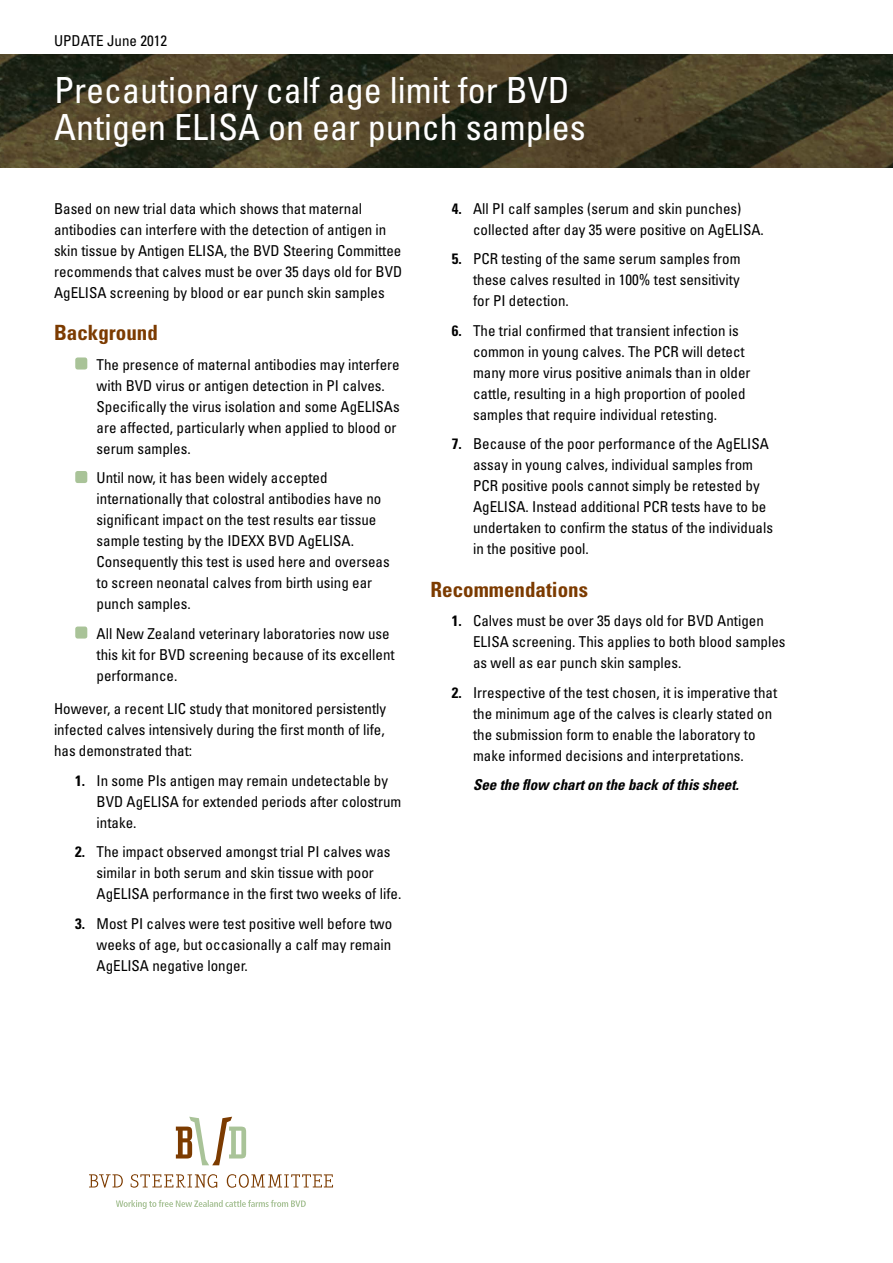
<style>
.page{position:relative;width:893px;height:1263px;background:#fff}
.page>*{position:absolute;margin:0;border:0;box-sizing:border-box;transform-origin:0 0}
.t1{font:condensed 36px/37.5px "Univers";color:#fff}
.t2{font:700 condensed 21px "Univers LT Std";color:#7c3b00}
.t3{font:condensed 15px/21px "Univers";color:#000}
.t4{font:italic 700 condensed 15px "Univers";color:#000}
.s1{font-weight:700}
</style>
<div class="page">
<svg style="left:116px;top:1200px;width:190px;height:9px"></svg>
<svg style="left:176px;top:1117px;width:70px;height:48px"></svg>
<svg style="left:131px;top:1174px;width:86px;height:14px"></svg>
<svg style="left:227px;top:1174px;width:106px;height:14px"></svg>
<svg style="left:89px;top:1174px;width:34px;height:14px"></svg>
<div style="left:75px;top:357px;width:12px;height:12px;background:#a9c398;border-radius:2px"></div>
<div style="left:75px;top:471px;width:12px;height:12px;background:#a9c398;border-radius:2px"></div>
<div style="left:75px;top:626px;width:12px;height:12px;background:#a9c398;border-radius:2px"></div>
<img style="left:0;top:55px;width:893px;height:112px">
<p class="t3" style="left:54px;top:30px;width:18px">Update</p>
<p class="t3" style="left:107px;top:30px;width:61px">June 2012</p>
<h1 class="t1" style="left:54px;top:70px;width:533px">Precautionary calf age limit for BVD<br>Antigen ELISA on ear punch samples</h1>
<p class="t3" style="left:54px;top:198px;width:350px">Based on new trial data which shows that maternal antibodies can interfere with the detection of antigen in skin tissue by Antigen ELISA, the BVD Steering Committee recommends that calves must be over 35 days old for BVD AgELISA screening by blood or ear punch skin samples</p>
<h2 class="t2" style="left:54px;top:320px;width:105px">Background</h2>
<p class="t3" style="left:97px;top:353px;width:305px">The presence of maternal antibodies may interfere with BVD virus or antigen detection in PI calves.<br>Specifically the virus isolation and some AgELISAs are affected, particularly when applied to blood or serum samples.</p>
<p class="t3" style="left:97px;top:467px;width:295px">Until now, it has been widely accepted internationally that colostral antibodies have no significant impact on the test results ear tissue sample testing by the IDEXX BVD AgELISA.<br>Consequently this test is used here and overseas to screen neonatal calves from birth using ear punch samples.</p>
<p class="t3" style="left:97px;top:622px;width:300px">All New Zealand veterinary laboratories now use this kit for BVD screening because of its excellent performance.</p>
<p class="t3" style="left:54px;top:698px;width:334px;text-align:justify">However, a recent LIC study that monitored persistently infected calves intensively during the first month of life, has demonstrated that:</p>
<p class="t3" style="left:97px;top:770px;width:306px;text-indent:-21px"><span class="s1">1.</span> In some PIs antigen may remain undetectable by<br>BVD AgELISA for extended periods after colostrum intake.</p>
<p class="t3" style="left:97px;top:841px;width:306px;text-indent:-21px"><span class="s1">2.</span> The impact observed amongst trial PI calves was similar in both serum and skin tissue with poor<br>AgELISA performance in the first two weeks of life.</p>
<p class="t3" style="left:97px;top:913px;width:297px;text-align:justify;text-indent:-21px"><span class="s1">3.</span> Most PI calves were test positive well before two weeks of age, but occasionally a calf may remain AgELISA negative longer.</p>
<p class="t3" style="left:473px;top:198px;width:292px;text-indent:-21px"><span class="s1">4.</span> All PI calf samples (serum and skin punches) collected after day 35 were positive on AgELISA.</p>
<p class="t3" style="left:473px;top:248px;width:269px;text-align:justify;text-indent:-21px"><span class="s1">5.</span> PCR testing of the same serum samples from these calves resulted in 100% test sensitivity for PI detection.</p>
<p class="t3" style="left:473px;top:320px;width:279px;text-indent:-21px"><span class="s1">6.</span> The trial confirmed that transient infection is common in young calves. The PCR will detect many more virus positive animals than in older cattle, resulting in a high proportion of pooled samples that require individual retesting.</p>
<p class="t3" style="left:473px;top:433px;width:301px;text-indent:-21px"><span class="s1">7.</span> Because of the poor performance of the AgELISA assay in young calves, individual samples from PCR positive pools cannot simply be retested by AgELISA. Instead additional PCR tests have to be undertaken to confirm the status of the individuals in the positive pool.</p>
<h2 class="t2" style="left:431px;top:576px;width:159px">Recommendations</h2>
<p class="t3" style="left:473px;top:610px;width:314px;text-indent:-21px"><span class="s1">1.</span> Calves must be over 35 days old for BVD Antigen<br>ELISA screening. This applies to both blood samples as well as ear punch skin samples.</p>
<p class="t3" style="left:473px;top:681px;width:306px;text-indent:-21px"><span class="s1">2.</span> Irrespective of the test chosen, it is imperative that the minimum age of the calves is clearly stated on the submission form to enable the laboratory to make informed decisions and interpretations.</p>
<p class="t4" style="left:473px;top:775px;width:267px">See the flow chart on the back of this sheet.</p>
</div>
